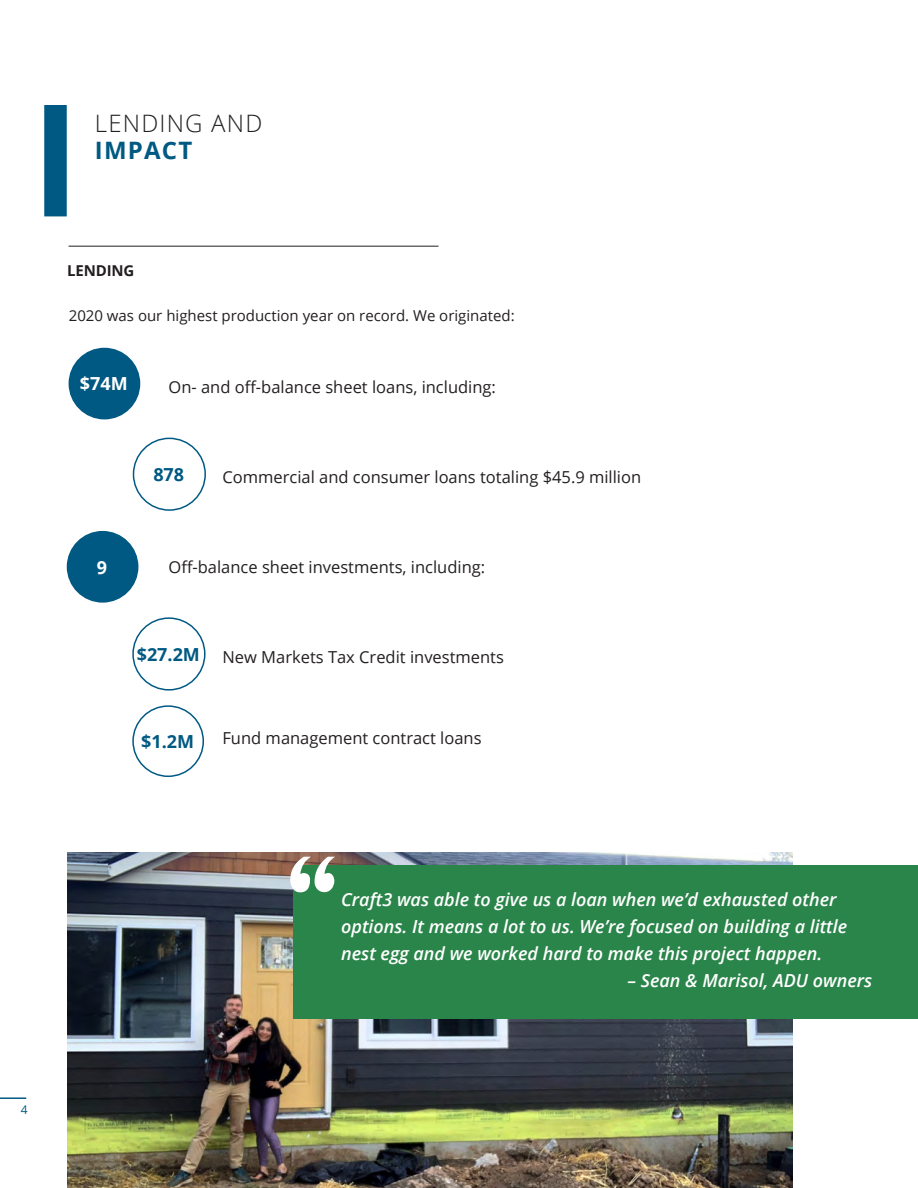
<style>
.page{position:relative;width:918px;height:1188px;background:#fff}
.page>*{position:absolute;margin:0;border:0;box-sizing:border-box;transform-origin:0 0}
.Chapter_Title_-_Alig{font:300 24px "Open Sans";letter-spacing:.05em;color:#231f20}
.Chapter_Title_-_Alig-2{font:700 24px "Open Sans";letter-spacing:.05em;color:#005983}
.Body_Text{font:italic 600 18px/27px "Open Sans";color:#fff}
.t1{font:700 18px "Open Sans";color:#005983}
.t2{font:700 18px "Open Sans";color:#fff}
.TOC_Header{font:16.5px "Open Sans";color:#231f20}
.Body_Text-2{font:16.5px "Open Sans";color:#231f20}
.Body_Text-3{font:15px "Open Sans";color:#231f20}
.Title_-_Align_Left{font:700 15px "Open Sans";letter-spacing:-.01em;color:#231f20}
.t3{font:12px "Open Sans";color:#005983}
</style>
<div class="page">
<img style="left:68px;top:853px;width:725px;height:335px">
<hr style="left:0;top:1097px;width:26px;height:2px;background:#005983">
<div style="left:44px;top:105px;width:23px;height:111px;background:#005983"></div>
<hr style="left:69px;top:246px;width:369px;height:1px;background:#231f20">
<div style="left:133px;top:438px;width:73px;height:73px;border:2px solid #005983;border-radius:50%"></div>
<div style="left:67px;top:531px;width:71px;height:72px;background:#005983;border-radius:50%"></div>
<div style="left:132px;top:705px;width:72px;height:72px;border:2px solid #005983;border-radius:50%"></div>
<div style="left:132px;top:617px;width:74px;height:74px;border:2px solid #005983;border-radius:50%"></div>
<div style="left:69px;top:348px;width:71px;height:71px;background:#005983;border-radius:50%"></div>
<div style="left:294px;top:865px;width:624px;height:154px;background:#2a854a"></div>
<svg style="left:290px;top:857px;width:45px;height:35px"></svg>
<p class="Chapter_Title_-_Alig" style="left:95px;top:107px;width:169px">LENDING AND</p>
<p class="Chapter_Title_-_Alig-2" style="left:95px;top:133px;width:99px">IMPACT</p>
<p class="Title_-_Align_Left" style="left:67px;top:260px;width:69px">LENDING</p>
<p class="Body_Text-3" style="left:69px;top:305px;width:447px">2020 was our highest production year on record. We originated:</p>
<p class="t2" style="left:80px;top:371px;width:49px">$74M</p>
<p class="Body_Text-2" style="left:168px;top:376px;width:329px">On- and off-balance sheet loans, including:</p>
<p class="t1" style="left:153px;top:462px;width:32px">878</p>
<p class="TOC_Header" style="left:222px;top:466px;width:420px">Commercial and consumer loans totaling $45.9 million</p>
<p class="t2" style="left:97px;top:554px;width:12px">9</p>
<p class="TOC_Header" style="left:168px;top:556px;width:318px">Off-balance sheet investments, including:</p>
<p class="t1" style="left:137px;top:642px;width:65px">$27.2M</p>
<p class="TOC_Header" style="left:222px;top:646px;width:283px">New Markets Tax Credit investments</p>
<p class="t1" style="left:141px;top:729px;width:54px">$1.2M</p>
<p class="Body_Text-2" style="left:222px;top:727px;width:261px">Fund management contract loans</p>
<p class="t3" style="left:21px;top:1102px;width:8px">4</p>
<p class="Body_Text" style="left:341px;top:886px;width:508px">Craft3 was able to give us a loan when we’d exhausted other options. It means a lot to us. We’re focused on building a little nest egg and we worked hard to make this project happen.</p>
<p class="Body_Text" style="left:627px;top:967px;width:246px">– Sean &amp; Marisol, ADU owners</p>
</div>
